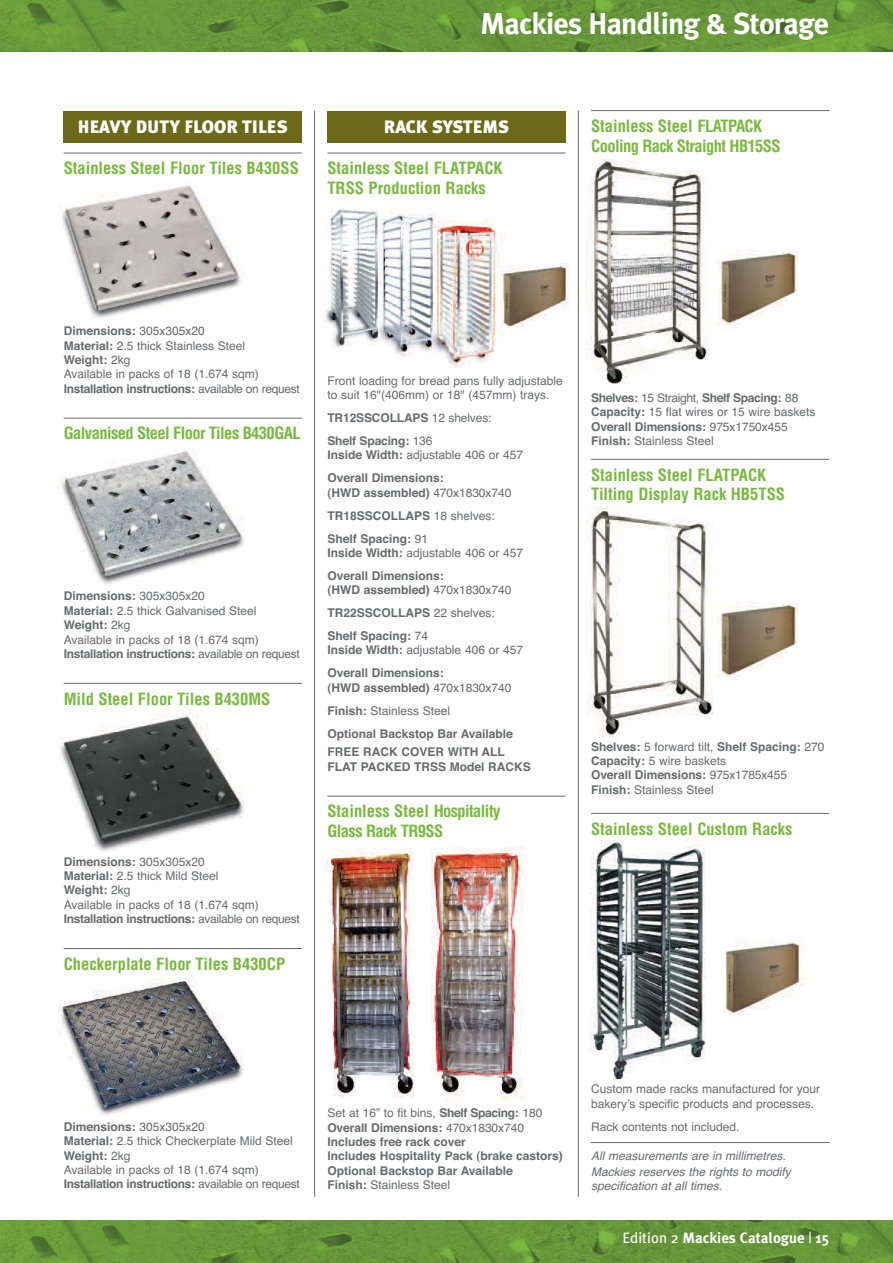
<style>
.page{position:relative;width:893px;height:1263px;background:#fff}
.page>*{position:absolute;margin:0;border:0;box-sizing:border-box;transform-origin:0 0}
.t1{font:700 30px "Meta Plus";letter-spacing:-.03em;color:#fff}
.t2{font:900 18px "Meta Plus";color:#fff}
.t3{font:700 condensed 16.5px/19.8px "Helvetica";color:#79b93e}
.t4{font:700 condensed 16.5px/19.8px "Helvetica";letter-spacing:-.035em;color:#79b93e}
.t5{font:700 15px "Meta Plus";color:#fff}
.t6{font:12px/14.4px "Helvetica";color:#696a6c}
.t7{font:700 12px/23px "Helvetica";color:#696a6c}
.t8{font:italic 12px/16.5px "Helvetica";color:#696a6c}
.s1{font-weight:700}
.s2{font-weight:400}
</style>
<div class="page">
<img style="left:0;top:0;width:893px;height:51px">
<hr style="left:327px;top:153px;width:238px;height:1px;background:#696a6c">
<hr style="left:327px;top:796px;width:238px;height:1px;background:#696a6c">
<hr style="left:591px;top:110px;width:238px;height:1px;background:#696a6c">
<hr style="left:591px;top:459px;width:238px;height:1px;background:#696a6c">
<hr style="left:591px;top:813px;width:238px;height:1px;background:#696a6c">
<img style="left:0;top:1220px;width:893px;height:43px">
<div style="left:327px;top:111px;width:238px;height:32px;background:#6c6a18"></div>
<img style="left:325px;top:208px;width:177px;height:160px">
<img style="left:586px;top:159px;width:124px;height:225px">
<img style="left:585px;top:508px;width:128px;height:229px">
<hr style="left:578px;top:111px;width:1px;height:1086px;background:#696a6c">
<hr style="left:314px;top:111px;width:1px;height:1086px;background:#696a6c">
<hr style="left:64px;top:153px;width:238px;height:1px;background:#696a6c">
<hr style="left:64px;top:418px;width:238px;height:1px;background:#696a6c">
<hr style="left:64px;top:683px;width:238px;height:1px;background:#696a6c">
<hr style="left:64px;top:948px;width:238px;height:1px;background:#696a6c">
<div style="left:64px;top:111px;width:238px;height:32px;background:#6c6a18"></div>
<img style="left:61px;top:185px;width:182px;height:134px">
<img style="left:60px;top:448px;width:184px;height:137px">
<img style="left:60px;top:714px;width:184px;height:137px">
<img style="left:59px;top:978px;width:185px;height:138px">
<img style="left:326px;top:848px;width:88px;height:249px">
<img style="left:431px;top:847px;width:93px;height:254px">
<img style="left:590px;top:841px;width:116px;height:240px">
<img style="left:717px;top:249px;width:82px;height:75px">
<img style="left:717px;top:602px;width:82px;height:75px">
<img style="left:723px;top:940px;width:81px;height:75px">
<div style="left:500px;top:264px;width:71px;height:66px;background:#fff"></div>
<img style="left:500px;top:264px;width:69px;height:64px">
<hr style="left:591px;top:1142px;width:239px;height:1px;background:#696a6c">
<h1 class="t1" style="left:480px;top:12px;width:350px">Mackies Handling &amp; Storage</h1>
<h2 class="t2" style="left:78px;top:121px;width:211px">HEAVY DUTY FLOOR TILES</h2>
<h3 class="t3" style="left:64px;top:160px;width:237px">Stainless Steel Floor Tiles B430SS</h3>
<h2 class="t2" style="left:384px;top:121px;width:127px">RACK SYSTEMS</h2>
<h3 class="t3" style="left:327px;top:160px;width:177px">Stainless Steel FLATPACK<br>TRSS Production Racks</h3>
<h3 class="t4" style="left:591px;top:117px;width:191px">Stainless Steel FLATPACK<br>Cooling Rack Straight HB15SS</h3>
<p class="t6" style="left:64px;top:325px;width:237px"><span class="s1">Dimensions:</span> 305x305x20<br><span class="s1">Material:</span> 2.5 thick Stainless Steel<br><span class="s1">Weight:</span> 2kg<br>Available in packs of 18 (1.674 sqm)<br><span class="s1">Installation instructions:</span> available on request</p>
<h3 class="t4" style="left:64px;top:425px;width:238px">Galvanised Steel Floor Tiles B430GAL</h3>
<p class="t6" style="left:64px;top:590px;width:237px"><span class="s1">Dimensions:</span> 305x305x20<br><span class="s1">Material:</span> 2.5 thick Galvanised Steel<br><span class="s1">Weight:</span> 2kg<br>Available in packs of 18 (1.674 sqm)<br><span class="s1">Installation instructions:</span> available on request</p>
<h3 class="t3" style="left:64px;top:690px;width:208px">Mild Steel Floor Tiles B430MS</h3>
<p class="t6" style="left:64px;top:855px;width:237px"><span class="s1">Dimensions:</span> 305x305x20<br><span class="s1">Material:</span> 2.5 thick Mild Steel<br><span class="s1">Weight:</span> 2kg<br>Available in packs of 18 (1.674 sqm)<br><span class="s1">Installation instructions:</span> available on request</p>
<h3 class="t3" style="left:64px;top:955px;width:223px">Checkerplate Floor Tiles B430CP</h3>
<p class="t6" style="left:327px;top:375px;width:237px">Front loading for bread pans fully adjustable to suit 16"(406mm) or 18" (457mm) trays.</p>
<p class="t7" style="left:327px;top:408px;width:166px">TR12SSCOLLAPS <span class="s2">12 shelves:<br></span>Shelf Spacing: <span class="s2">136</span></p>
<p class="t7" style="left:327px;top:445px;width:197px">Inside Width: <span class="s2">adjustable 406 or 457<br></span>Overall Dimensions:</p>
<p class="t7" style="left:327px;top:482px;width:185px">(HWD assembled) <span class="s2">470x1830x740<br></span>TR18SSCOLLAPS <span class="s2">18 shelves:<br></span>Shelf Spacing: <span class="s2">91</span></p>
<p class="t7" style="left:327px;top:542px;width:197px">Inside Width: <span class="s2">adjustable 406 or 457<br></span>Overall Dimensions:</p>
<p class="t7" style="left:327px;top:580px;width:185px">(HWD assembled) <span class="s2">470x1830x740<br></span>TR22SSCOLLAPS <span class="s2">22 shelves:<br></span>Shelf Spacing: <span class="s2">74</span></p>
<p class="t7" style="left:327px;top:640px;width:197px">Inside Width: <span class="s2">adjustable 406 or 457<br></span>Overall Dimensions:</p>
<p class="t7" style="left:327px;top:677px;width:187px">(HWD assembled) <span class="s2">470x1830x740<br></span>Finish: <span class="s2">Stainless Steel<br></span>Optional Backstop Bar Available</p>
<p class="t7" style="left:327px;top:746px;width:205px;line-height:14.4px">FREE RACK COVER WITH ALL<br>FLAT PACKED TRSS Model RACKS</p>
<h3 class="t4" style="left:327px;top:803px;width:174px">Stainless Steel Hospitality<br>Glass Rack TR9SS</h3>
<p class="t6" style="left:591px;top:392px;width:226px"><span class="s1">Shelves:</span> 15 Straight, <span class="s1">Shelf Spacing:</span> 88<br><span class="s1">Capacity:</span> 15 flat wires or 15 wire baskets <span class="s1">Overall Dimensions:</span> 975x1750x455<br><span class="s1">Finish:</span> Stainless Steel</p>
<h3 class="t3" style="left:591px;top:466px;width:195px">Stainless Steel FLATPACK<br>Tilting Display Rack HB5TSS</h3>
<p class="t7" style="left:591px;top:740px;width:235px;line-height:14.4px">Shelves: <span class="s2">5 forward tilt,</span> Shelf Spacing: <span class="s2">270<br></span>Capacity: <span class="s2">5 wire baskets<br></span>Overall Dimensions: <span class="s2">975x1785x455<br></span>Finish: <span class="s2">Stainless Steel</span></p>
<h3 class="t3" style="left:591px;top:820px;width:203px">Stainless Steel Custom Racks</h3>
<p class="t6" style="left:64px;top:1120px;width:237px"><span class="s1">Dimensions:</span> 305x305x20<br><span class="s1">Material:</span> 2.5 thick Checkerplate Mild Steel <span class="s1">Weight:</span> 2kg<br>Available in packs of 18 (1.674 sqm)<br><span class="s1">Installation instructions:</span> available on request</p>
<p class="t7" style="left:327px;top:1107px;width:237px;line-height:14.4px"><span class="s2">Set at 16” to fit bins,</span> Shelf Spacing: <span class="s2">180<br></span>Overall Dimensions: <span class="s2">470x1830x740<br></span>Includes free rack cover<br>Includes Hospitality Pack (brake castors)<br>Optional Backstop Bar Available<br>Finish: <span class="s2">Stainless Steel</span></p>
<p class="t6" style="left:591px;top:1083px;width:231px">Custom made racks manufactured for your bakeryʼs specific products and processes.</p>
<p class="t6" style="left:591px;top:1121px;width:150px">Rack contents not included.</p>
<p class="t8" style="left:591px;top:1148px;width:201px">All measurements are in millimetres.<br>Mackies reserves the rights to modify</p>
<p class="t8" style="left:591px;top:1179px;width:133px">specification at all times.</p>
<p class="t5" style="left:622px;top:1231px;width:208px"><span class="s2">Edition 2</span> Mackies Catalogue <span class="s2">|</span> 15</p>
</div>
